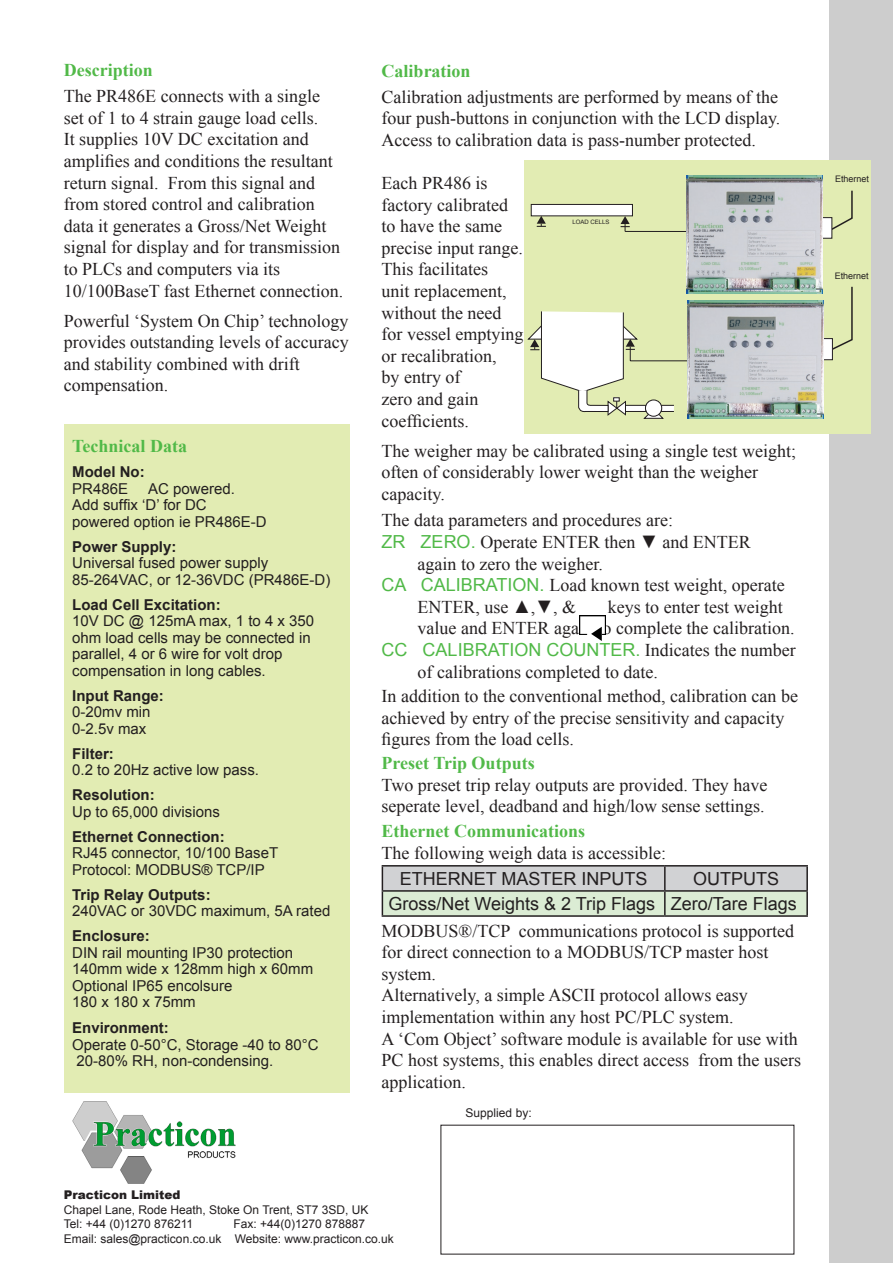
<style>
.page{position:relative;width:893px;height:1263px;background:#fff}
.page>*{position:absolute;margin:0;border:0;box-sizing:border-box;transform-origin:0 0}
.t1{font:18px/21.6px "Times New Roman";color:#231f20}
.t2{font:700 18px "Times New Roman";color:#51b948}
.t3{font:18px/25px "Arial";color:#231f20}
.t4{font:18px "Arial";color:#51b948}
.t5{font:15px/16.5px "Arial";color:#231f20}
.t6{font:700 15px "Arial";color:#231f20}
.t7{font:12px/14.4px "Arial";color:#231f20}
.t8{font:900 12px "Arial";color:#231f20}
.t9{font:9px "Arial";color:#231f20}
.t10{font:6px "Arial";color:#231f20}
.s1{font-family:"Arial";color:#51b948}
.s2{font-family:"Times New Roman";color:#231f20}
</style>
<div class="page">
<div style="left:829px;top:0;width:64px;height:1263px;background:#cdcdcd"></div>
<div style="left:64px;top:424px;width:286px;height:667px;background:#e2ecb3"></div>
<div style="left:525px;top:160px;width:346px;height:274px;background:#e2ecb3"></div>
<div style="left:64px;top:440px;width:286px;height:652px;background:#e2ecb3"></div>
<hr style="left:382px;top:865px;width:283px;height:1px;background:#231f20">
<hr style="left:665px;top:865px;width:143px;height:1px;background:#231f20">
<hr style="left:806px;top:866px;width:2px;height:24px;background:#231f20">
<svg style="left:382px;top:866px;width:425px;height:49px;background:#ced7cc"></svg>
<hr style="left:665px;top:890px;width:143px;height:2px;background:#231f20">
<hr style="left:664px;top:892px;width:2px;height:23px;background:#231f20">
<hr style="left:806px;top:892px;width:2px;height:23px;background:#231f20">
<hr style="left:382px;top:915px;width:283px;height:2px;background:#231f20">
<hr style="left:665px;top:915px;width:143px;height:2px;background:#231f20">
<img style="left:580px;top:615px;width:26px;height:19px">
<svg style="left:591px;top:627px;width:11px;height:14px"></svg>
<img style="left:72px;top:1101px;width:164px;height:82px">
<svg style="left:819px;top:190px;width:34px;height:160px"></svg>
<div style="left:820px;top:339px;width:12px;height:21px;background:#fff"></div>
<div style="left:820px;top:338px;width:13px;height:22px;border:1px solid #231f20"></div>
<div style="left:531px;top:204px;width:101px;height:12px;background:#fff"></div>
<div style="left:531px;top:204px;width:102px;height:12px;border:1px solid #231f20"></div>
<svg style="left:537px;top:216px;width:9px;height:11px"></svg>
<svg style="left:620px;top:216px;width:10px;height:15px"></svg>
<hr style="left:630px;top:361px;width:58px;height:1px;background:#231f20">
<div style="left:661px;top:405px;width:13px;height:6px;background:#fff"></div>
<div style="left:661px;top:405px;width:13px;height:7px;border:1px solid #231f20"></div>
<svg style="left:528px;top:311px;width:136px;height:108px"></svg>
<hr style="left:625px;top:231px;width:62px;height:1px;background:#231f20">
<img style="left:687px;top:175px;width:136px;height:118px">
<img style="left:687px;top:300px;width:136px;height:118px">
<p class="t2" style="left:64px;top:58px;width:90px">Description</p>
<p class="t1" style="left:64px;top:85px;width:281px">The PR486E connects with a single set of 1 to 4 strain gauge load cells.<br>It supplies 10V DC excitation and amplifies and conditions the resultant return signal. From this signal and from stored control and calibration data it generates a Gross/Net Weight signal for display and for transmission to PLCs and computers via its 10/100BaseT fast Ethernet connection.</p>
<p class="t1" style="left:64px;top:310px;width:286px">Powerful ‘System On Chip’ technology provides outstanding levels of accuracy and stability combined with drift compensation.</p>
<p class="t2" style="left:72px;top:434px;width:116px">Technical Data</p>
<p class="t6" style="left:72px;top:462px;width:74px">Model No:</p>
<p class="t5" style="left:72px;top:480px;width:57px">PR486E</p>
<p class="t5" style="left:72px;top:480px;width:196px;text-indent:76px">AC powered.<br>Add suffix ‘D’ for DC powered option ie PR486E-D</p>
<p class="t6" style="left:72px;top:536px;width:106px">Power Supply:</p>
<p class="t5" style="left:72px;top:555px;width:260px">Universal fused power supply<br>85-264VAC, or 12-36VDC (PR486E-D)</p>
<p class="t6" style="left:72px;top:594px;width:150px">Load Cell Excitation:</p>
<p class="t5" style="left:72px;top:613px;width:244px">10V DC @ 125mA max, 1 to 4 x 350 ohm load cells may be connected in parallel, 4 or 6 wire for volt drop compensation in long cables.</p>
<p class="t6" style="left:72px;top:685px;width:93px">Input Range:</p>
<p class="t5" style="left:72px;top:704px;width:80px">0-20mv min<br>0-2.5v max</p>
<p class="t6" style="left:72px;top:744px;width:43px">Filter:</p>
<p class="t5" style="left:72px;top:762px;width:188px">0.2 to 20Hz active low pass.</p>
<p class="t6" style="left:72px;top:785px;width:84px">Resolution:</p>
<p class="t5" style="left:72px;top:803px;width:149px">Up to 65,000 divisions</p>
<p class="t6" style="left:72px;top:827px;width:154px">Ethernet Connection:</p>
<p class="t5" style="left:72px;top:845px;width:207px">RJ45 connector, 10/100 BaseT<br>Protocol: MODBUS® TCP/IP</p>
<p class="t6" style="left:72px;top:885px;width:140px">Trip Relay Outputs:</p>
<p class="t5" style="left:72px;top:903px;width:260px">240VAC or 30VDC maximum, 5A rated</p>
<p class="t6" style="left:72px;top:926px;width:79px">Enclosure:</p>
<p class="t5" style="left:72px;top:944px;width:242px">DIN rail mounting IP30 protection<br>140mm wide x 128mm high x 60mm<br>Optional IP65 encolsure<br>180 x 180 x 75mm</p>
<p class="t6" style="left:72px;top:1018px;width:98px">Environment:</p>
<p class="t5" style="left:72px;top:1036px;width:248px">Operate 0-50°C, Storage -40 to 80°C<br>20-80% RH, non-condensing.</p>
<p class="t2" style="left:382px;top:58px;width:91px">Calibration</p>
<p class="t1" style="left:382px;top:86px;width:400px">Calibration adjustments are performed by means of the four push-buttons in conjunction with the LCD display.<br>Access to calibration data is pass-number protected.</p>
<p class="t1" style="left:382px;top:172px;width:143px">Each PR486 is factory calibrated to have the same precise input range.<br>This facilitates<br>unit replacement, without the need for vessel emptying or recalibration,<br>by entry of<br>zero and gain coefficients.</p>
<p class="t1" style="left:382px;top:440px;width:416px">The weigher may be calibrated using a single test weight; often of considerably lower weight than the weigher capacity.</p>
<p class="t1" style="left:382px;top:509px;width:293px">The data parameters and procedures are:</p>
<p class="t10" style="left:573px;top:218px;width:39px">LOAD CELLS</p>
<p class="t1" style="left:382px;top:531px;width:371px"><span class="s1">ZR ZERO.</span> Operate ENTER then ▼ and ENTER</p>
<p class="t1" style="left:418px;top:553px;width:187px">again to zero the weigher.</p>
<p class="t1" style="left:382px;top:574px;width:405px"><span class="s1">CA CALIBRATION.</span> Load known test weight, operate</p>
<p class="t1" style="left:418px;top:596px;width:160px">ENTER, use ▲,▼, &amp;</p>
<p class="t1" style="left:418px;top:596px;width:378px;text-indent:190px">keys to enter test weight value and ENTER again to complete the calibration.</p>
<p class="t4" style="left:382px;top:638px;width:416px">CC CALIBRATION COUNTER. <span class="s2">Indicates the number</span></p>
<p class="t1" style="left:382px;top:659px;width:418px;line-height:24.5px;text-indent:36px">of calibrations completed to date.<br>In addition to the conventional method, calibration can be</p>
<p class="t1" style="left:382px;top:707px;width:404px">achieved by entry of the precise sensitivity and capacity figures from the load cells.</p>
<p class="t2" style="left:382px;top:751px;width:155px">Preset Trip Outputs</p>
<p class="t1" style="left:382px;top:774px;width:387px">Two preset trip relay outputs are provided. They have seperate level, deadband and high/low sense settings.</p>
<p class="t2" style="left:382px;top:819px;width:205px">Ethernet Communications</p>
<p class="t1" style="left:382px;top:842px;width:286px">The following weigh data is accessible:</p>
<p class="t3" style="left:400px;top:866px;width:249px">ETHERNET MASTER INPUTS</p>
<p class="t3" style="left:388px;top:866px;width:410px;text-indent:305px">OUTPUTS<br>Gross/Net Weights &amp; 2 Trip Flags Zero/Tare Flags</p>
<p class="t1" style="left:382px;top:919px;width:421px">MODBUS®/TCP communications protocol is supported for direct connection to a MODBUS/TCP master host system.<br>Alternatively, a simple ASCII protocol allows easy implementation within any host PC/PLC system.<br>A ‘Com Object’ software module is available for use with PC host systems, this enables direct access from the users application.</p>
<p class="t7" style="left:466px;top:1106px;width:68px">Supplied by:</p>
<p class="t8" style="left:64px;top:1187px;width:118px">Practicon Limited</p>
<p class="t7" style="left:64px;top:1202px;width:306px">Chapel Lane, Rode Heath, Stoke On Trent, ST7 3SD, UK<br>Tel: +44 (0)1270 876211</p>
<p class="t7" style="left:64px;top:1217px;width:332px;text-indent:170px">Fax: +44(0)1270 878887<br>Email: sales@practicon.co.uk Website: www.practicon.co.uk</p>
<p class="t9" style="left:835px;top:173px;width:36px">Ethernet</p>
<p class="t9" style="left:835px;top:270px;width:36px">Ethernet</p>
</div>
